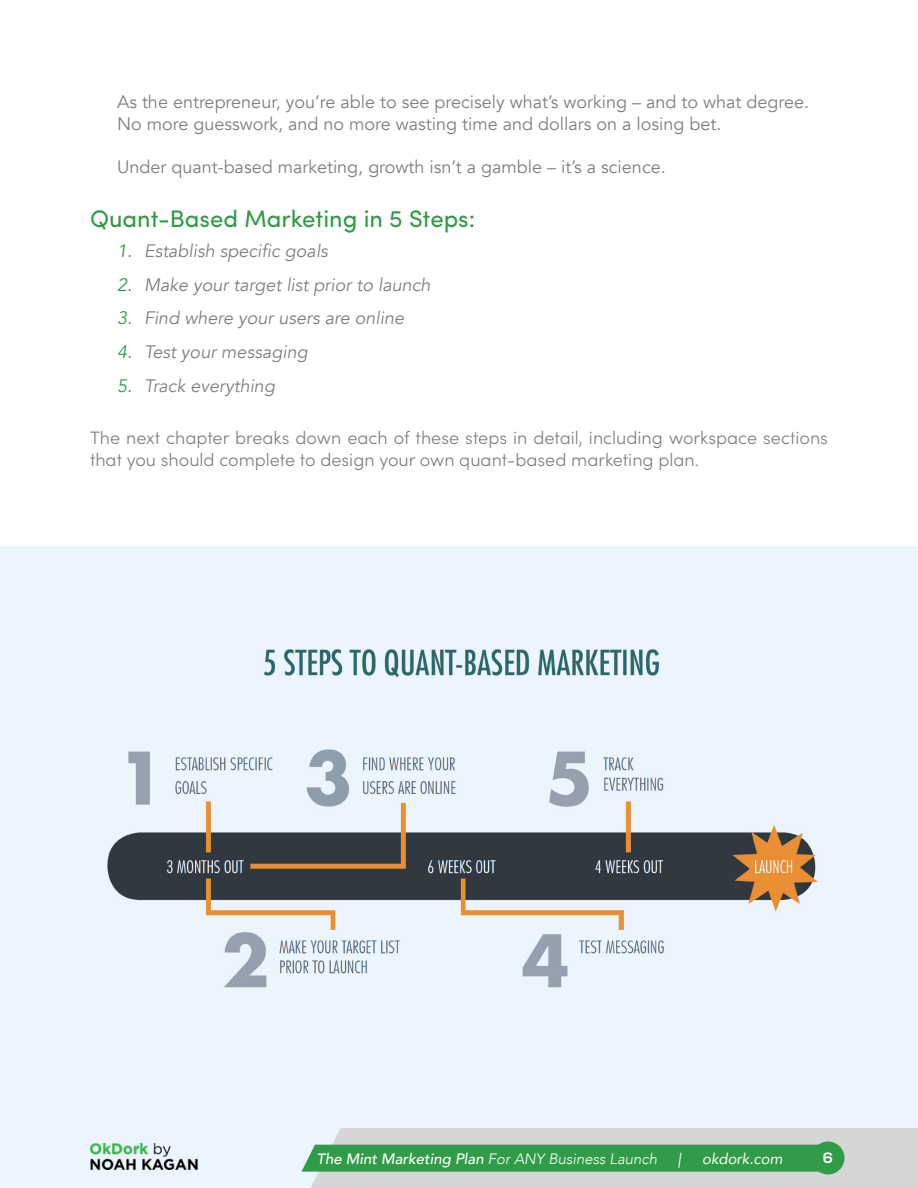
<style>
.page{position:relative;width:918px;height:1188px;background:#fff}
.page>*{position:absolute;margin:0;border:0;box-sizing:border-box;transform-origin:0 0}
.H2_Sub_With_2after_s{font:24px "Sofia Pro";color:#319c47}
.Sub_Text{font:18px/21.6px "Avenir";color:#808080}
.Main_Body{font:300 18px/21.6px "Sofia Pro";color:#808080}
.t1{font:italic 18px "Avenir";color:#808080}
.t2{font:italic 500 15px "Avenir";color:#fff}
.t3{font:italic 15px "Avenir";color:#fff}
.t4{font:700 15px "Nexa";color:#fff}
.s1{color:#319c47}
.s2{font-weight:300}
</style>
<div class="page">
<div style="left:0;top:546px;width:918px;height:642px;background:#ecf5fe"></div>
<img style="left:107px;top:649px;width:711px;height:339px">
<svg style="left:302px;top:1128px;width:616px;height:60px;background:#98c0a0"></svg>
<div style="left:812px;top:1142px;width:32px;height:32px;background:#319c47;border-radius:50%"></div>
<img style="left:90px;top:1143px;width:108px;height:27px">
<p class="Sub_Text" style="left:117px;top:91px;width:694px">As the entrepreneur, you’re able to see precisely what’s working – and to what degree.<br>No more guesswork, and no more wasting time and dollars on a losing bet.</p>
<p class="Sub_Text" style="left:117px;top:156px;width:550px">Under quant-based marketing, growth isn’t a gamble – it’s a science.</p>
<p class="H2_Sub_With_2after_s" style="left:90px;top:200px;width:387px">Quant-Based Marketing in 5 Steps:</p>
<p class="t1" style="left:117px;top:240px;width:212px"><span class="s1">1.</span> Establish specific goals</p>
<p class="t1" style="left:117px;top:274px;width:315px"><span class="s1">2.</span> Make your target list prior to launch</p>
<p class="t1" style="left:117px;top:307px;width:289px"><span class="s1">3.</span> Find where your users are online</p>
<p class="t1" style="left:117px;top:341px;width:192px"><span class="s1">4.</span> Test your messaging</p>
<p class="t1" style="left:117px;top:375px;width:160px"><span class="s1">5.</span> Track everything</p>
<p class="Main_Body" style="left:90px;top:426px;width:740px">The next chapter breaks down each of these steps in detail, including workspace sections that you should complete to design your own quant-based marketing plan.</p>
<p class="t2" style="left:316px;top:1150px;width:342px">The Mint Marketing Plan <span class="s2">For ANY Business Launch</span></p>
<p class="t3" style="left:678px;top:1149px;width:5px">|</p>
<p class="t3" style="left:702px;top:1149px;width:82px">okdork.com</p>
<p class="t4" style="left:823px;top:1149px;width:11px">6</p>
</div>
